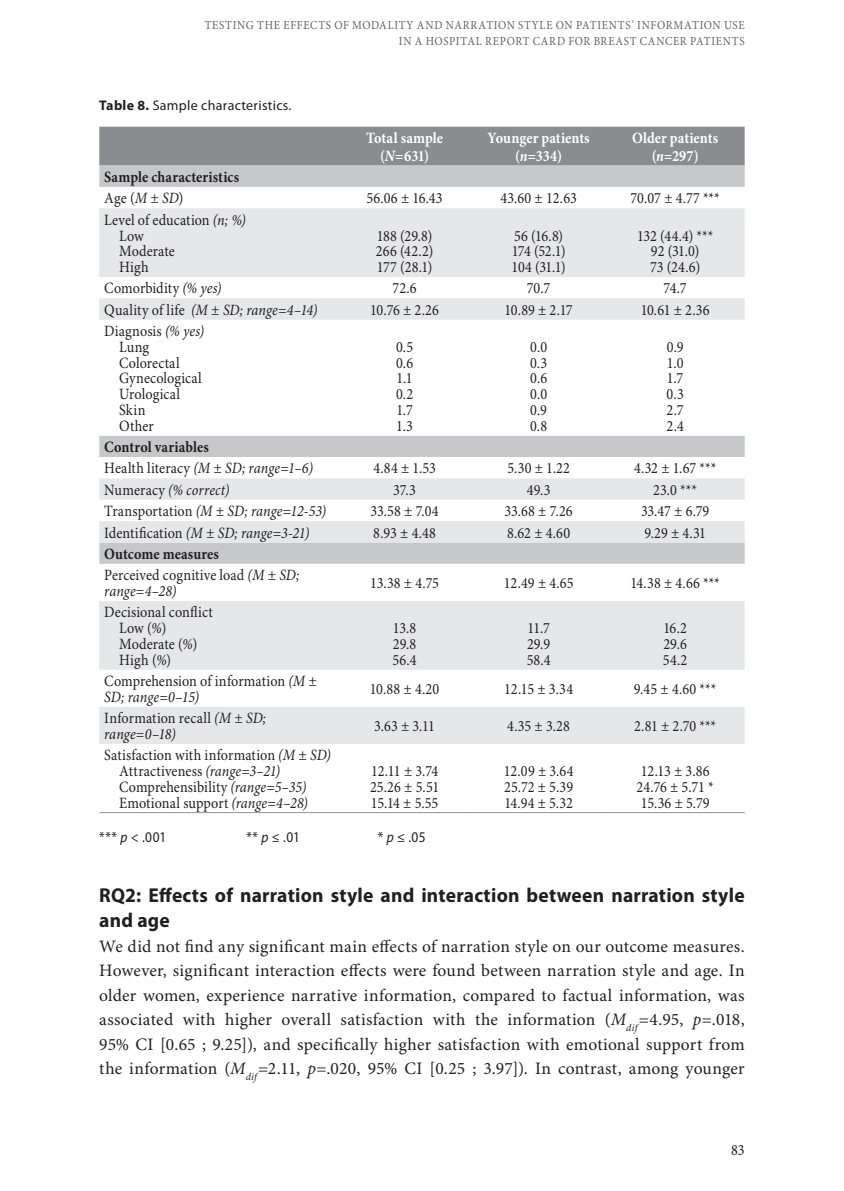
<style>
.page{position:relative;width:844px;height:1191px;background:#fff}
.page>*{position:absolute;margin:0;border:0;box-sizing:border-box;transform-origin:0 0}
.t1{font:700 20.12px/24.5px "Myriad Pro";letter-spacing:.01em;color:#231f20}
.t2{font:17.5px/24.5px "Minion Pro";letter-spacing:.01em;color:#231f20;text-align:justify}
.t3{font:15.75px/15.8px "Minion Pro";letter-spacing:.005em;color:#231f20;text-align:justify;scale:.9 1}
.t4{font:italic 15.75px "Minion Pro";letter-spacing:.005em;color:#231f20;scale:.9 1}
.t5{font:700 15.75px/21.3px "Minion Pro";letter-spacing:.01em;color:#231f20;scale:.9 1}
.t6{font:700 15.75px/17.5px "Minion Pro";letter-spacing:.005em;color:#fff;text-align:center;scale:.9 1}
.t7{font:15.75px/15.8px "Minion Pro";letter-spacing:-.035em;color:#231f20;scale:.9 1}
.t8{font:14.88px "Myriad Pro";color:#231f20;scale:.9 1}
.t9{font:14px "Myriad Pro";letter-spacing:.02em;color:#231f20}
.t10{font:12.25px/15.8px "Minion Pro";letter-spacing:.06em;color:#636366;text-align:right;scale:.9 1}
.s1{font-weight:700}
.s2{font-weight:400}
.s3{font-weight:400;font-style:italic}
.s4{font-style:italic}
.s5{font-style:normal}
</style>
<div class="page">
<div style="left:99px;top:127px;width:645px;height:39px;background:#8a8c8f"></div>
<div style="left:99px;top:166px;width:645px;height:21px;background:#c7c8ca"></div>
<svg style="left:99px;top:208px;width:645px;height:536px"></svg>
<hr style="left:99px;top:812px;width:238px;height:1px;background:#939598">
<hr style="left:337px;top:812px;width:134px;height:1px;background:#939598">
<hr style="left:471px;top:812px;width:134px;height:1px;background:#939598">
<hr style="left:605px;top:812px;width:139px;height:1px;background:#939598">
<p class="t10" style="left:205px;top:18px;width:601px">TESTING THE EFFECTS OF MODALITY AND NARRATION STYLE ON PATIENTS’ INFORMATION USE<br>IN A HOSPITAL REPORT CARD FOR BREAST CANCER PATIENTS</p>
<p class="t9" style="left:99px;top:97px;width:194px"><span class="s1">Table 8.</span> Sample characteristics.</p>
<p class="t5" style="left:104px;top:166px;width:151px">Sample characteristics<br><span class="s2">Age (</span><span class="s3">M ± SD</span><span class="s2">)</span></p>
<p class="t3" style="left:119px;top:212px;width:142px;text-align:left;text-indent:-15px">Level of education <span class="s4">(n; %)<br></span>Low<br>Moderate<br>High</p>
<p class="t6" style="left:366px;top:129px;width:87px">Total sample (<span class="s4">N=</span>631)</p>
<p class="t6" style="left:487px;top:129px;width:115px">Younger patients (<span class="s4">n</span>=334)</p>
<p class="t6" style="left:632px;top:129px;width:97px">Older patients (<span class="s4">n</span>=297)</p>
<p class="t3" style="left:366px;top:191px;width:86px">56.06 ± 16.43</p>
<p class="t3" style="left:500px;top:191px;width:87px">43.60 ± 12.63</p>
<p class="t3" style="left:630px;top:191px;width:101px">70.07 ± 4.77 ***</p>
<p class="t3" style="left:376px;top:228px;width:65px">188 (29.8)<br>266 (42.2)<br>177 (28.1)</p>
<p class="t7" style="left:511px;top:228px;width:62px">56 (16.8)<br>174 (52.1)<br>104 (31.1)</p>
<p class="t3" style="left:637px;top:228px;width:86px;text-align:center">132 (44.4) ***<br>92 (31.0)<br>73 (24.6)</p>
<p class="t3" style="left:104px;top:281px;width:132px">Comorbidity <span class="s4">(% yes)</span></p>
<p class="t3" style="left:392px;top:281px;width:28px">72.6</p>
<p class="t3" style="left:526px;top:281px;width:28px">70.7</p>
<p class="t3" style="left:663px;top:281px;width:27px">74.7</p>
<p class="t4" style="left:104px;top:299px;width:238px"><span class="s5">Quality of life</span> (M ± SD; range=4–14)</p>
<p class="t3" style="left:370px;top:302px;width:78px">10.76 ± 2.26</p>
<p class="t3" style="left:504px;top:302px;width:77px">10.89 ± 2.17</p>
<p class="t3" style="left:640px;top:302px;width:78px">10.61 ± 2.36</p>
<p class="t3" style="left:119px;top:324px;width:96px;text-align:left;text-indent:-15px">Diagnosis <span class="s4">(% yes)<br></span>Lung<br>Colorectal<br>Gynecological<br>Urological<br>Skin<br>Other</p>
<p class="t3" style="left:396px;top:340px;width:21px">0.5<br>0.6<br>1.1<br>0.2<br>1.7<br>1.3</p>
<p class="t3" style="left:530px;top:340px;width:21px">0.0<br>0.3<br>0.6<br>0.0<br>0.9<br>0.8</p>
<p class="t3" style="left:666px;top:340px;width:21px">0.9<br>1.0<br>1.7<br>0.3<br>2.7<br>2.4</p>
<p class="t5" style="left:104px;top:436px;width:233px">Control variables<br><span class="s2">Health literacy</span> <span class="s3">(M ± SD; range=1–6)</span></p>
<p class="t3" style="left:373px;top:461px;width:71px">4.84 ± 1.53</p>
<p class="t3" style="left:507px;top:461px;width:71px">5.30 ± 1.22</p>
<p class="t3" style="left:634px;top:461px;width:93px">4.32 ± 1.67 ***</p>
<p class="t4" style="left:104px;top:479px;width:140px"><span class="s5">Numeracy</span> (% correct)</p>
<p class="t3" style="left:393px;top:482px;width:27px">37.3</p>
<p class="t3" style="left:526px;top:482px;width:28px">49.3</p>
<p class="t3" style="left:653px;top:482px;width:50px">23.0 ***</p>
<p class="t4" style="left:104px;top:500px;width:248px"><span class="s5">Transportation</span> (M ± SD; range=12-53)</p>
<p class="t3" style="left:370px;top:504px;width:77px">33.58 ± 7.04</p>
<p class="t3" style="left:504px;top:504px;width:77px">33.68 ± 7.26</p>
<p class="t3" style="left:640px;top:504px;width:77px">33.47 ± 6.79</p>
<p class="t4" style="left:104px;top:522px;width:229px"><span class="s5">Identification</span> (M ± SD; range=3-21)</p>
<p class="t3" style="left:373px;top:525px;width:71px">8.93 ± 4.48</p>
<p class="t3" style="left:507px;top:525px;width:71px">8.62 ± 4.60</p>
<p class="t3" style="left:644px;top:525px;width:70px">9.29 ± 4.31</p>
<p class="t3" style="left:104px;top:544px;width:218px;line-height:21.3px"><span class="s1">Outcome measures<br></span>Perceived cognitive load <span class="s4">(M ± SD;</span></p>
<p class="t4" style="left:104px;top:580px;width:82px">range=4–28)</p>
<p class="t3" style="left:370px;top:576px;width:78px">13.38 ± 4.75</p>
<p class="t3" style="left:503px;top:576px;width:79px">12.49 ± 4.65</p>
<p class="t3" style="left:630px;top:576px;width:101px">14.38 ± 4.66 ***</p>
<p class="t3" style="left:119px;top:605px;width:105px;text-align:left;text-indent:-15px">Decisional conflict<br>Low (<span class="s4">%</span>)<br>Moderate (<span class="s4">%</span>)<br>High (<span class="s4">%</span>)</p>
<p class="t3" style="left:392px;top:621px;width:28px">13.8<br>29.8<br>56.4</p>
<p class="t3" style="left:526px;top:621px;width:28px">11.7<br>29.9<br>58.4</p>
<p class="t3" style="left:662px;top:621px;width:29px">16.2<br>29.6<br>54.2</p>
<p class="t3" style="left:104px;top:674px;width:238px">Comprehension of information <span class="s4">(M ±<br>SD; range=0–15)</span></p>
<p class="t3" style="left:369px;top:681px;width:79px">10.88 ± 4.20</p>
<p class="t3" style="left:504px;top:681px;width:78px">12.15 ± 3.34</p>
<p class="t3" style="left:633px;top:681px;width:93px">9.45 ± 4.60 ***</p>
<p class="t3" style="left:104px;top:711px;width:181px">Information recall <span class="s4">(M ± SD; range=0–18)</span></p>
<p class="t3" style="left:374px;top:719px;width:69px">3.63 ± 3.11</p>
<p class="t3" style="left:507px;top:719px;width:71px">4.35 ± 3.28</p>
<p class="t3" style="left:634px;top:719px;width:93px">2.81 ± 2.70 ***</p>
<p class="t3" style="left:119px;top:748px;width:237px;text-align:left;text-indent:-15px">Satisfaction with information <span class="s4">(M ± SD)<br></span>Attractiveness <span class="s4">(range=3–21)<br></span>Comprehensibility <span class="s4">(range=5–35)<br></span>Emotional support <span class="s4">(range=4–28)</span></p>
<p class="t3" style="left:370px;top:764px;width:78px">12.11 ± 3.74<br>25.26 ± 5.51<br>15.14 ± 5.55</p>
<p class="t3" style="left:503px;top:764px;width:79px">12.09 ± 3.64<br>25.72 ± 5.39<br>14.94 ± 5.32</p>
<p class="t3" style="left:636px;top:764px;width:87px;text-align:left">12.13 ± 3.86<br>24.76 ± 5.71 *<br>15.36 ± 5.79</p>
<p class="t8" style="left:99px;top:828px;width:76px">*** <span class="s4">p</span> &lt; .001</p>
<p class="t8" style="left:246px;top:828px;width:61px">** <span class="s4">p</span> ≤ .01</p>
<p class="t8" style="left:377px;top:828px;width:55px">* <span class="s4">p</span> ≤ .05</p>
<p class="t1" style="left:99px;top:883px;width:646px">RQ2: Effects of narration style and interaction between narration style and age</p>
<p class="t2" style="left:99px;top:934px;width:646px">We did not find any significant main effects of narration style on our outcome measures.<br>However, significant interaction effects were found between narration style and age. In older women, experience narrative information, compared to factual information, was associated with higher overall satisfaction with the information (<span class="s4">M</span><sub>dif</sub>=4.95, <span class="s4">p</span>=.018, 95% CI [0.65 ; 9.25]), and specifically higher satisfaction with emotional support from the information (<span class="s4">M</span><sub>dif</sub>=2.11, <span class="s4">p</span>=.020, 95% CI [0.25 ; 3.97]). In contrast, among younger</p>
<p class="t3" style="left:731px;top:1142px;width:17px">83</p>
</div>
